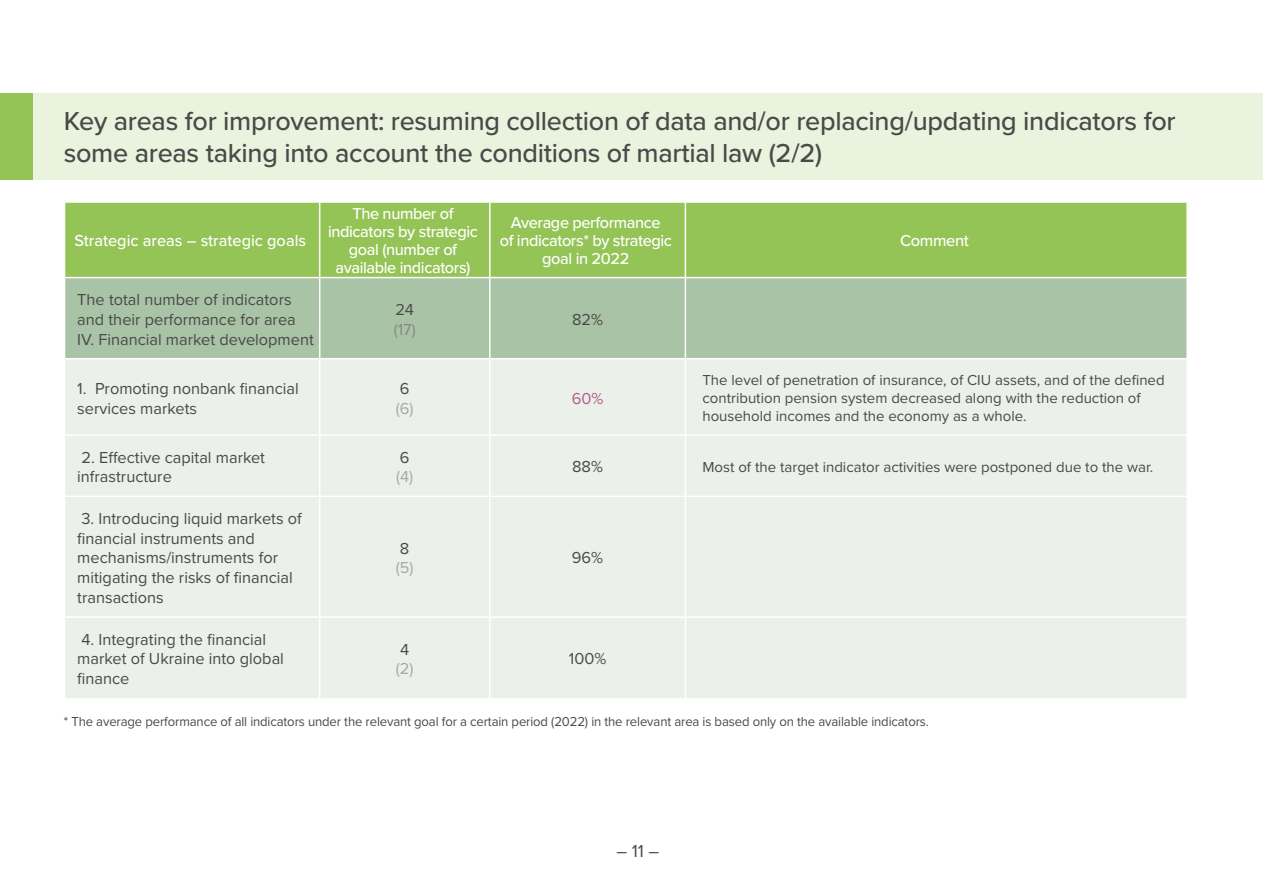
<style>
.page{position:relative;width:1263px;height:893px;background:#fff}
.page>*{position:absolute;margin:0;border:0;box-sizing:border-box;transform-origin:0 0}
.t1{font:500 27px/32.4px "Proxima Nova";letter-spacing:-.01em;color:#4a4a49}
.t2{font:18px "Proxima Nova";color:#4a4a49}
.t3{font:16.5px/19.8px "Proxima Nova";color:#4a4a49}
.t4{font:500 16.5px/18px "Proxima Nova";letter-spacing:-.025em;color:#fff;text-align:center}
.t5{font:500 16.5px "Proxima Nova";color:#fff}
.t6{font:16.5px "Proxima Nova";color:#a8a8a7}
.t7{font:16.5px "Proxima Nova";color:#878787}
.t8{font:16.5px "Proxima Nova";color:#b45c8c}
.t9{font:15px/18px "Proxima Nova";color:#4a4a49}
.t10{font:13.5px "Proxima Nova";letter-spacing:-.01em;color:#4a4a49}
</style>
<div class="page">
<div style="left:0;top:94px;width:1263px;height:86px;background:#eaf3dd"></div>
<div style="left:0;top:94px;width:33px;height:86px;background:#94c356"></div>
<div style="left:65px;top:203px;width:1121px;height:74px;background:#94c356"></div>
<div style="left:65px;top:278px;width:1121px;height:80px;background:#a9c3a7"></div>
<div style="left:65px;top:359px;width:1121px;height:339px;background:#ebf0ea"></div>
<hr style="left:319px;top:203px;width:1px;height:74px;background:#fff">
<hr style="left:489px;top:203px;width:1px;height:74px;background:#fff">
<hr style="left:685px;top:203px;width:1px;height:74px;background:#fff">
<hr style="left:319px;top:278px;width:1px;height:80px;background:#fff">
<hr style="left:489px;top:278px;width:1px;height:80px;background:#fff">
<hr style="left:685px;top:278px;width:1px;height:80px;background:#fff">
<hr style="left:319px;top:359px;width:1px;height:75px;background:#fff">
<hr style="left:489px;top:359px;width:1px;height:75px;background:#fff">
<hr style="left:685px;top:359px;width:1px;height:75px;background:#fff">
<hr style="left:64px;top:434px;width:256px;height:2px;background:#fff">
<hr style="left:320px;top:434px;width:170px;height:2px;background:#fff">
<hr style="left:319px;top:436px;width:1px;height:60px;background:#fff">
<hr style="left:490px;top:434px;width:195px;height:2px;background:#fff">
<hr style="left:489px;top:436px;width:1px;height:60px;background:#fff">
<hr style="left:685px;top:434px;width:503px;height:2px;background:#fff">
<hr style="left:685px;top:436px;width:1px;height:60px;background:#fff">
<hr style="left:64px;top:496px;width:256px;height:1px;background:#fff">
<hr style="left:320px;top:496px;width:170px;height:1px;background:#fff">
<hr style="left:319px;top:497px;width:1px;height:119px;background:#fff">
<hr style="left:490px;top:496px;width:195px;height:1px;background:#fff">
<hr style="left:489px;top:497px;width:1px;height:119px;background:#fff">
<hr style="left:685px;top:496px;width:503px;height:1px;background:#fff">
<hr style="left:685px;top:497px;width:1px;height:119px;background:#fff">
<hr style="left:64px;top:616px;width:256px;height:2px;background:#fff">
<hr style="left:320px;top:616px;width:170px;height:2px;background:#fff">
<hr style="left:319px;top:618px;width:1px;height:80px;background:#fff">
<hr style="left:490px;top:616px;width:195px;height:2px;background:#fff">
<hr style="left:489px;top:618px;width:1px;height:80px;background:#fff">
<hr style="left:685px;top:616px;width:503px;height:2px;background:#fff">
<hr style="left:685px;top:618px;width:1px;height:80px;background:#fff">
<h1 class="t1" style="left:64px;top:105px;width:1113px">Key areas for improvement: resuming collection of data and/or replacing/updating indicators for some areas taking into account the conditions of martial law (2/2)</h1>
<p class="t5" style="left:75px;top:231px;width:233px">Strategic areas – strategic goals</p>
<p class="t4" style="left:328px;top:205px;width:151px">The number of indicators by strategic goal (number of available indicators)</p>
<p class="t4" style="left:500px;top:214px;width:174px">Average performance<br>of indicators* by strategic goal in 2022</p>
<p class="t3" style="left:77px;top:290px;width:238px">The total number of indicators and their performance for area<br>IV. Financial market development</p>
<p class="t3" style="left:395px;top:300px;width:20px">24</p>
<p class="t7" style="left:394px;top:319px;width:24px">(17)</p>
<p class="t3" style="left:77px;top:379px;width:223px">1. Promoting nonbank financial services markets</p>
<p class="t3" style="left:400px;top:379px;width:11px">6</p>
<p class="t6" style="left:396px;top:398px;width:19px">(6)</p>
<p class="t3" style="left:572px;top:310px;width:33px">82%</p>
<p class="t8" style="left:572px;top:388px;width:33px">60%</p>
<p class="t4" style="left:900px;top:232px;width:70px">Comment</p>
<p class="t9" style="left:702px;top:371px;width:464px">The level of penetration of insurance, of CIU assets, and of the defined contribution pension system decreased along with the reduction of household incomes and the economy as a whole.</p>
<p class="t3" style="left:77px;top:447px;width:189px">2. Effective capital market infrastructure</p>
<p class="t3" style="left:400px;top:447px;width:11px">6</p>
<p class="t6" style="left:396px;top:467px;width:19px">(4)</p>
<p class="t3" style="left:77px;top:509px;width:226px">3. Introducing liquid markets of financial instruments and mechanisms/instruments for mitigating the risks of financial transactions</p>
<p class="t3" style="left:400px;top:538px;width:11px">8</p>
<p class="t6" style="left:396px;top:558px;width:19px">(5)</p>
<p class="t3" style="left:77px;top:629px;width:208px">4. Integrating the financial market of Ukraine into global finance</p>
<p class="t3" style="left:400px;top:639px;width:11px">4</p>
<p class="t6" style="left:396px;top:659px;width:19px">(2)</p>
<p class="t3" style="left:572px;top:457px;width:32px">88%</p>
<p class="t9" style="left:702px;top:458px;width:452px">Most of the target indicator activities were postponed due to the war.</p>
<p class="t3" style="left:572px;top:548px;width:33px">96%</p>
<p class="t3" style="left:569px;top:649px;width:39px">100%</p>
<p class="t10" style="left:64px;top:714px;width:866px">* The average performance of all indicators under the relevant goal for a certain period (2022) in the relevant area is based only on the available indicators.</p>
<p class="t2" style="left:616px;top:840px;width:44px">– 11 –</p>
</div>
